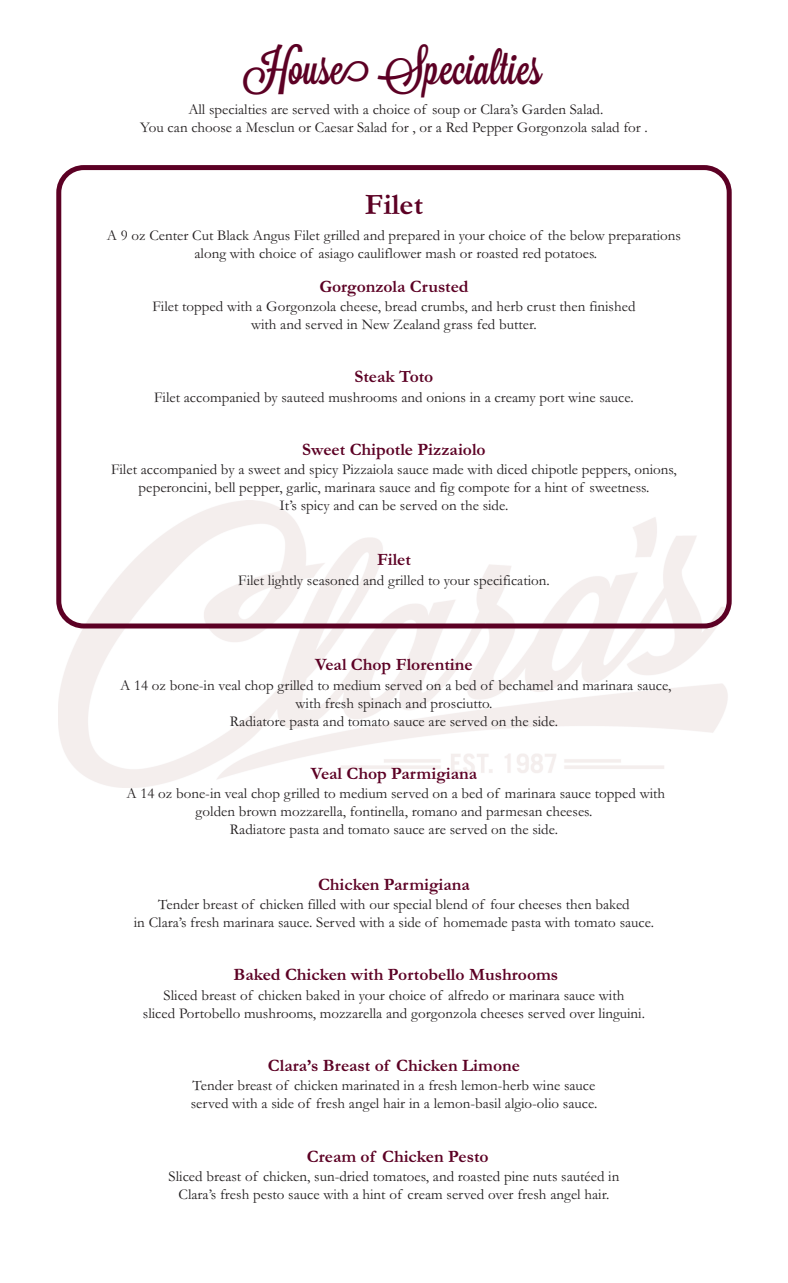
<style>
.page{position:relative;width:788px;height:1283px;background:#fff}
.page>*{position:absolute;margin:0;border:0;box-sizing:border-box;transform-origin:0 0}
.t1{font:45px "Lavanderia Sturdy";color:#5c0024}
.t2{font:700 30px "Garamond";color:#5c0024}
.t3{font:700 17.5px "Garamond";color:#5c0024}
.t4{font:15px/18px "Garamond";color:#231f20;text-align:center}
</style>
<div class="page">
<svg style="left:56px;top:165px;width:675px;height:463px"></svg>
<h1 class="t1" style="left:246px;top:51px;width:297px">House Specialties</h1>
<p class="t4" style="left:140px;top:100px;width:509px">All specialties are served with a choice of soup or Clara’s Garden Salad.<br>You can choose a Mesclun or Caesar Salad for , or a Red Pepper Gorgonzola salad for .</p>
<h2 class="t2" style="left:365px;top:186px;width:60px">Filet</h2>
<p class="t4" style="left:107px;top:226px;width:575px">A 9 oz Center Cut Black Angus Filet grilled and prepared in your choice of the below preparations along with choice of asiago cauliflower mash or roasted red potatoes.</p>
<p class="t3" style="left:319px;top:275px;width:151px">Gorgonzola Crusted</p>
<p class="t4" style="left:152px;top:297px;width:484px">Filet topped with a Gorgonzola cheese, bread crumbs, and herb crust then finished with and served in New Zealand grass fed butter.</p>
<p class="t3" style="left:354px;top:366px;width:80px">Steak Toto</p>
<p class="t4" style="left:154px;top:387px;width:481px">Filet accompanied by sauteed mushrooms and onions in a creamy port wine sauce.</p>
<p class="t3" style="left:302px;top:438px;width:185px">Sweet Chipotle Pizzaiolo</p>
<p class="t4" style="left:111px;top:460px;width:567px">Filet accompanied by a sweet and spicy Pizzaiola sauce made with diced chipotle peppers, onions, peperoncini, bell pepper, garlic, marinara sauce and fig compote for a hint of sweetness.<br>It’s spicy and can be served on the side.</p>
<p class="t3" style="left:377px;top:549px;width:35px">Filet</p>
<p class="t4" style="left:238px;top:570px;width:313px">Filet lightly seasoned and grilled to your specification.</p>
<p class="t3" style="left:315px;top:654px;width:159px">Veal Chop Florentine</p>
<p class="t4" style="left:120px;top:675px;width:553px">A 14 oz bone-in veal chop grilled to medium served on a bed of bechamel and marinara sauce, with fresh spinach and prosciutto.<br>Radiatore pasta and tomato sauce are served on the side.</p>
<p class="t3" style="left:311px;top:762px;width:168px">Veal Chop Parmigiana</p>
<p class="t4" style="left:126px;top:784px;width:540px">A 14 oz bone-in veal chop grilled to medium served on a bed of marinara sauce topped with golden brown mozzarella, fontinella, romano and parmesan cheeses.<br>Radiatore pasta and tomato sauce are served on the side.</p>
<p class="t3" style="left:318px;top:873px;width:153px">Chicken Parmigiana</p>
<p class="t4" style="left:134px;top:895px;width:521px">Tender breast of chicken filled with our special blend of four cheeses then baked<br>in Clara’s fresh marinara sauce. Served with a side of homemade pasta with tomato sauce.</p>
<p class="t3" style="left:233px;top:964px;width:326px">Baked Chicken with Portobello Mushrooms</p>
<p class="t4" style="left:143px;top:985px;width:503px">Sliced breast of chicken baked in your choice of alfredo or marinara sauce with<br>sliced Portobello mushrooms, mozzarella and gorgonzola cheeses served over linguini.</p>
<p class="t3" style="left:268px;top:1054px;width:253px">Clara’s Breast of Chicken Limone</p>
<p class="t4" style="left:191px;top:1076px;width:408px;text-align:left">Tender breast of chicken marinated in a fresh lemon-herb wine sauce served with a side of fresh angel hair in a lemon-basil algio-olio sauce.</p>
<p class="t3" style="left:307px;top:1145px;width:183px">Cream of Chicken Pesto</p>
<p class="t4" style="left:169px;top:1166px;width:452px">Sliced breast of chicken, sun-dried tomatoes, and roasted pine nuts sautéed in<br>Clara’s fresh pesto sauce with a hint of cream served over fresh angel hair.</p>
</div>
